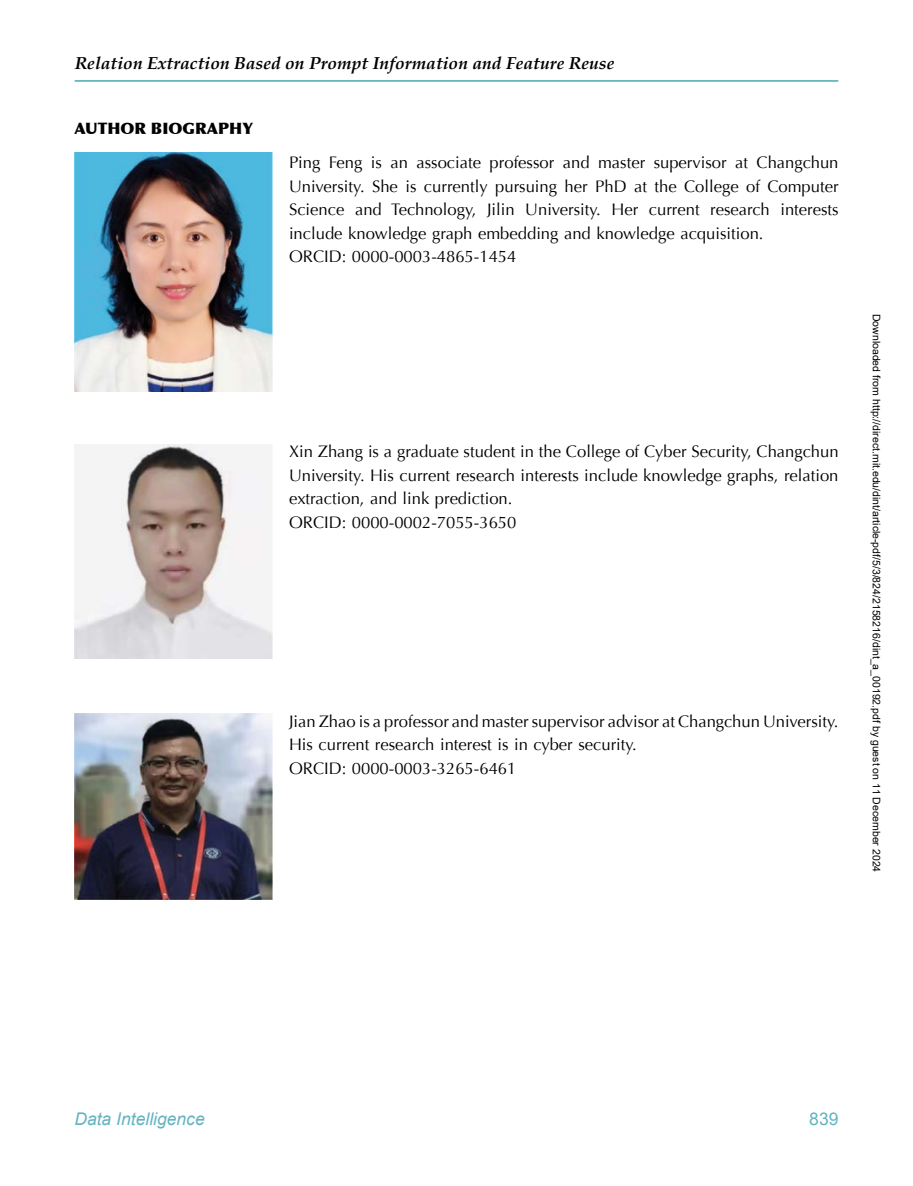
<style>
.page{position:relative;width:913px;height:1186px;background:#fff}
.page>*{position:absolute;margin:0;border:0;box-sizing:border-box;transform-origin:0 0}
.t1{font:italic 700 17.5px "Palatino";color:#000}
.t2{font:italic 17.5px "Arial";color:#64b3c1}
.t3{font:17.5px "Arial";color:#64b3c1}
.t4{font:16.62px/23.6px "Optima";color:#000}
.t5{font:900 15.75px "Optima";color:#000}
.t6{font:10.5px "Arial";color:#000}
</style>
<div class="page">
<hr style="left:75px;top:80px;width:763px;height:2px;background:#64b3c1">
<img style="left:74px;top:152px;width:199px;height:239px">
<img style="left:74px;top:445px;width:199px;height:213px">
<img style="left:74px;top:713px;width:199px;height:186px">
<p class="t1" style="left:75px;top:53px;width:541px">Relation Extraction Based on Prompt Information and Feature Reuse</p>
<p class="t5" style="left:74px;top:119px;width:180px">AUTHOR BIOGRAPHY</p>
<p class="t4" style="left:289px;top:151px;width:551px">Ping Feng is an associate professor and master supervisor at Changchun University. She is currently pursuing her PhD at the College of Computer Science and Technology, Jilin University. Her current research interests include knowledge graph embedding and knowledge acquisition.<br>ORCID: 0000-0003-4865-1454</p>
<p class="t4" style="left:289px;top:440px;width:551px">Xin Zhang is a graduate student in the College of Cyber Security, Changchun University. His current research interests include knowledge graphs, relation extraction, and link prediction.<br>ORCID: 0000-0002-7055-3650</p>
<p class="t4" style="left:289px;top:709px;width:551px">Jian Zhao is a professor and master supervisor advisor at Changchun University.<br>His current research interest is in cyber security.<br>ORCID: 0000-0003-3265-6461</p>
<p class="t6" style="left:880px;top:314px;width:560px;rotate:90deg">Downloaded from http://direct.mit.edu/dint/article-pdf/5/3/824/2158216/dint_a_00192.pdf by guest on 11 December 2024</p>
<p class="t2" style="left:74px;top:1107px;width:132px">Data Intelligence</p>
<p class="t3" style="left:809px;top:1107px;width:31px">839</p>
</div>
